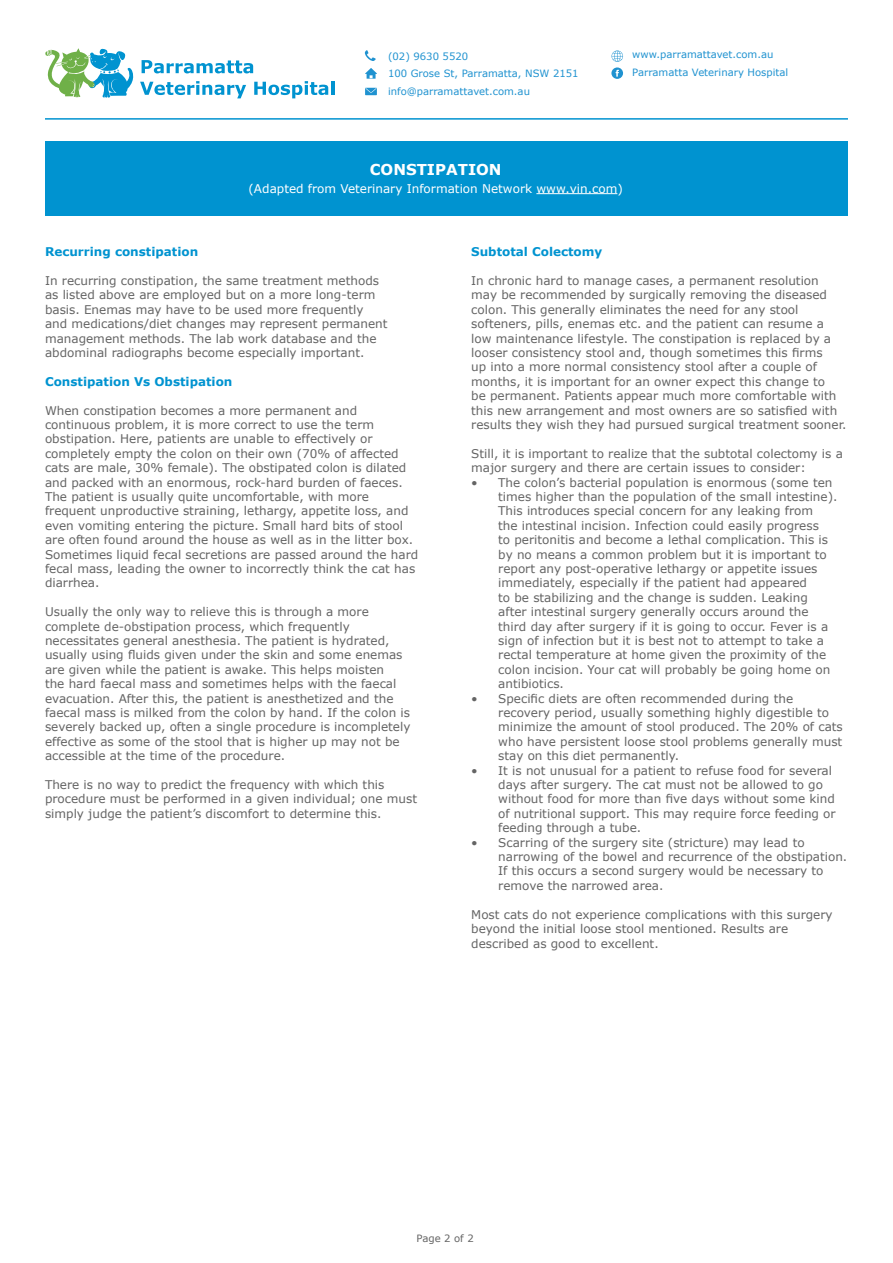
<style>
.page{position:relative;width:893px;height:1263px;background:#fff}
.page>*{position:absolute;margin:0;border:0;box-sizing:border-box;transform-origin:0 0}
.t1{font:700 15px "Verdana";color:#fff}
.t2{font:12px/14.4px "Verdana";color:#646464}
.t3{font:700 12px "Verdana";color:#0093d0}
.t4{font:12px "Verdana";color:#fff}
.t5{font:10.05px "Verdana";color:#1f92d0}
.t6{font:10.05px "Verdana";color:#646464}
</style>
<div class="page">
<div style="left:45px;top:141px;width:803px;height:75px;background:#0093d0"></div>
<hr style="left:45px;top:118px;width:803px;height:2px;background:#0093d0">
<svg style="left:365px;top:68px;width:12px;height:11px"></svg>
<svg style="left:365px;top:50px;width:11px;height:11px"></svg>
<svg style="left:365px;top:88px;width:12px;height:7px"></svg>
<hr style="left:536px;top:193px;width:81px;height:1px;background:#fff">
<svg style="left:45px;top:48px;width:283px;height:50px"></svg>
<hr style="left:331px;top:81px;width:3px;height:14px;background:#0093d0">
<svg style="left:611px;top:51px;width:12px;height:28px"></svg>
<p class="t5" style="left:388px;top:50px;width:82px">(02) 9630 5520</p>
<p class="t5" style="left:388px;top:67px;width:192px">100 Grose St, Parramatta, NSW 2151</p>
<p class="t5" style="left:388px;top:85px;width:144px">info@parramattavet.com.au</p>
<p class="t5" style="left:632px;top:48px;width:143px">www.parramattavet.com.au</p>
<p class="t5" style="left:632px;top:66px;width:157px">Parramatta Veterinary Hospital</p>
<p class="t1" style="left:370px;top:159px;width:133px">CONSTIPATION</p>
<p class="t4" style="left:249px;top:181px;width:376px">(Adapted from Veterinary Information Network www.vin.com)</p>
<p class="t3" style="left:45px;top:244px;width:155px">Recurring constipation</p>
<p class="t2" style="left:45px;top:274px;width:344px">In recurring constipation, the same treatment methods as listed above are employed but on a more long-term basis. Enemas may have to be used more frequently and medications/diet changes may represent permanent management methods. The lab work database and the abdominal radiographs become especially important.</p>
<p class="t3" style="left:45px;top:374px;width:189px">Constipation Vs Obstipation</p>
<p class="t2" style="left:45px;top:403px;width:375px">When constipation becomes a more permanent and continuous problem, it is more correct to use the term obstipation. Here, patients are unable to effectively or completely empty the colon on their own (70% of affected cats are male, 30% female). The obstipated colon is dilated and packed with an enormous, rock-hard burden of faeces.<br>The patient is usually quite uncomfortable, with more frequent unproductive straining, lethargy, appetite loss, and even vomiting entering the picture. Small hard bits of stool are often found around the house as well as in the litter box.<br>Sometimes liquid fecal secretions are passed around the hard fecal mass, leading the owner to incorrectly think the cat has diarrhea.</p>
<p class="t2" style="left:45px;top:605px;width:367px">Usually the only way to relieve this is through a more complete de-obstipation process, which frequently necessitates general anesthesia. The patient is hydrated, usually using fluids given under the skin and some enemas are given while the patient is awake. This helps moisten<br>the hard faecal mass and sometimes helps with the faecal evacuation. After this, the patient is anesthetized and the faecal mass is milked from the colon by hand. If the colon is severely backed up, often a single procedure is incompletely effective as some of the stool that is higher up may not be accessible at the time of the procedure.</p>
<p class="t2" style="left:45px;top:778px;width:374px">There is no way to predict the frequency with which this procedure must be performed in a given individual; one must simply judge the patient’s discomfort to determine this.</p>
<p class="t3" style="left:471px;top:244px;width:133px">Subtotal Colectomy</p>
<p class="t2" style="left:471px;top:274px;width:377px">In chronic hard to manage cases, a permanent resolution may be recommended by surgically removing the diseased colon. This generally eliminates the need for any stool softeners, pills, enemas etc. and the patient can resume a low maintenance lifestyle. The constipation is replaced by a looser consistency stool and, though sometimes this firms<br>up into a more normal consistency stool after a couple of months, it is important for an owner expect this change to<br>be permanent. Patients appear much more comfortable with this new arrangement and most owners are so satisfied with results they wish they had pursued surgical treatment sooner.</p>
<p class="t2" style="left:471px;top:446px;width:373px">Still, it is important to realize that the subtotal colectomy is a major surgery and there are certain issues to consider:</p>
<p class="t2" style="left:498px;top:475px;width:341px;text-indent:-27px">• The colon’s bacterial population is enormous (some ten times higher than the population of the small intestine).<br>This introduces special concern for any leaking from<br>the intestinal incision. Infection could easily progress<br>to peritonitis and become a lethal complication. This is by no means a common problem but it is important to report any post-operative lethargy or appetite issues immediately, especially if the patient had appeared<br>to be stabilizing and the change is sudden. Leaking after intestinal surgery generally occurs around the third day after surgery if it is going to occur. Fever is a sign of infection but it is best not to attempt to take a rectal temperature at home given the proximity of the colon incision. Your cat will probably be going home on antibiotics.</p>
<p class="t2" style="left:498px;top:691px;width:346px;text-indent:-27px">• Specific diets are often recommended during the recovery period, usually something highly digestible to minimize the amount of stool produced. The 20% of cats who have persistent loose stool problems generally must stay on this diet permanently.</p>
<p class="t2" style="left:498px;top:763px;width:339px;text-indent:-27px">• It is not unusual for a patient to refuse food for several days after surgery. The cat must not be allowed to go without food for more than five days without some kind of nutritional support. This may require force feeding or feeding through a tube.</p>
<p class="t2" style="left:498px;top:835px;width:351px;text-indent:-27px">• Scarring of the surgery site (stricture) may lead to narrowing of the bowel and recurrence of the obstipation.<br>If this occurs a second surgery would be necessary to remove the narrowed area.</p>
<p class="t2" style="left:471px;top:907px;width:363px">Most cats do not experience complications with this surgery beyond the initial loose stool mentioned. Results are described as good to excellent.</p>
<p class="t6" style="left:417px;top:1232px;width:59px">Page 2 of 2</p>
</div>
